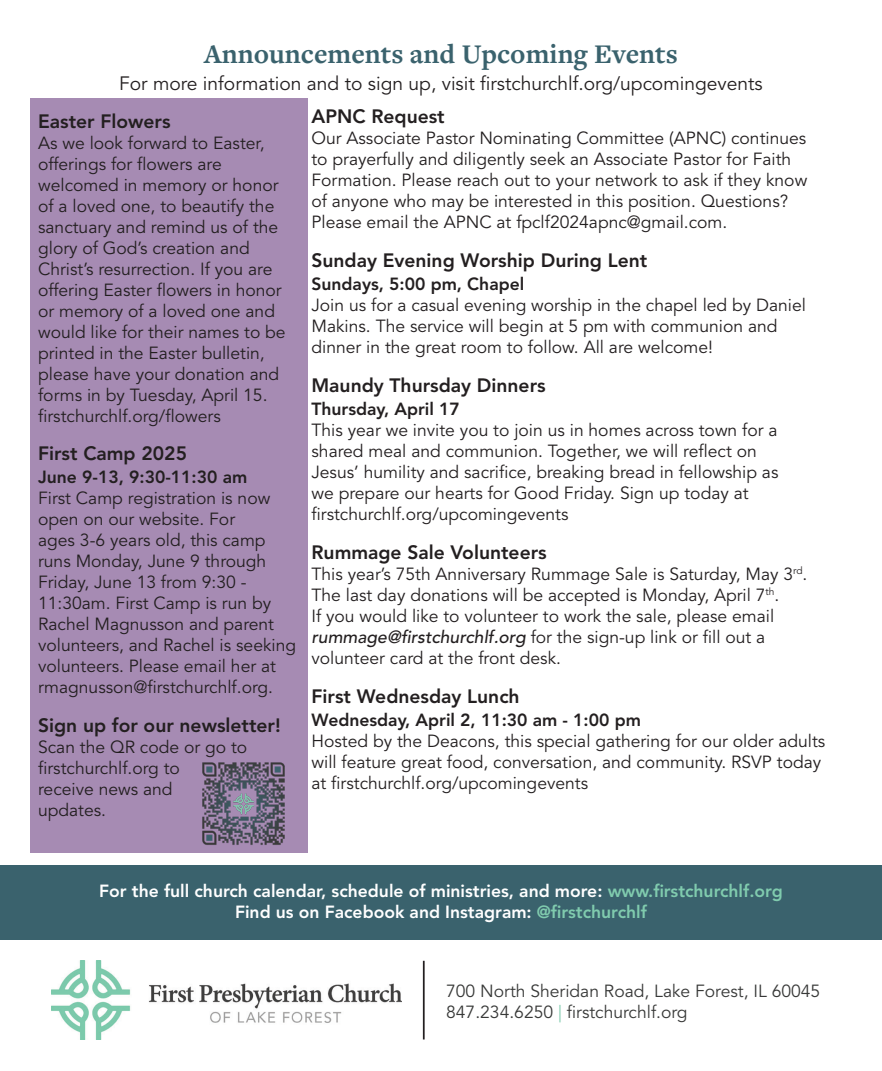
<style>
.page{position:relative;width:882px;height:1071px;background:#fff}
.page>*{position:absolute;margin:0;border:0;box-sizing:border-box;transform-origin:0 0}
.page_heading{font:700 28px "Freight Text Pro";color:#3a626d}
.Announcement_Heading{font:800 19.25px "Avenir LT Std";color:#231f20}
.Announcement_Heading-2{font:19.25px "Avenir LT Std";color:#231f20}
.Highlighted_Announcement_Heading{font:800 19.25px "Avenir LT Std";color:#231f20}
.Announcement_body{font:17.5px/21px "Avenir LT Std";color:#231f20}
.Highlighted_Announcement_body{font:17.5px/21px "Avenir LT Std";color:#231f20}
.t1{font:800 17.5px/21px "Avenir LT Std";color:#fff;text-align:center}
.t2{font:17.5px/21px "Avenir LT Std";color:#383938}
.Announcement_Heading-3{font:800 17.5px "Avenir LT Std";color:#231f20}
.Highlighted_Announcement_Heading-2{font:800 17.5px "Avenir LT Std";color:#231f20}
.s1{font-weight:500;font-style:italic}
.s2{color:#80cbae}
</style>
<div class="page">
<img style="left:51px;top:961px;width:350px;height:78px">
<hr style="left:423px;top:961px;width:2px;height:79px;background:#231f20">
<div style="left:0;top:865px;width:882px;height:75px;background:#3a626d"></div>
<div style="left:30px;top:98px;width:277px;height:755px;background:#a68bb3"></div>
<img style="left:202px;top:762px;width:83px;height:83px">
<p class="page_heading" style="left:204px;top:36px;width:475px">Announcements and Upcoming Events</p>
<p class="Announcement_Heading-2" style="left:119px;top:72px;width:645px">For more information and to sign up, visit firstchurchlf.org/upcomingevents</p>
<p class="Announcement_Heading" style="left:38px;top:109px;width:134px">Easter Flowers</p>
<p class="Announcement_body" style="left:38px;top:132px;width:249px">As we look forward to Easter, offerings for flowers are welcomed in memory or honor of a loved one, to beautify the sanctuary and remind us of the glory of God’s creation and<br>Christ’s resurrection. If you are offering Easter flowers in honor or memory of a loved one and would like for their names to be printed in the Easter bulletin, please have your donation and forms in by Tuesday, April 15. firstchurchlf.org/flowers</p>
<p class="Announcement_Heading" style="left:38px;top:442px;width:150px">First Camp 2025</p>
<p class="Announcement_Heading-3" style="left:38px;top:467px;width:211px">June 9-13, 9:30-11:30 am</p>
<p class="Announcement_body" style="left:38px;top:488px;width:260px">First Camp registration is now open on our website. For<br>ages 3-6 years old, this camp runs Monday, June 9 through<br>Friday, June 13 from 9:30 -<br>11:30am. First Camp is run by<br>Rachel Magnusson and parent volunteers, and Rachel is seeking volunteers. Please email her at rmagnusson@firstchurchlf.org.</p>
<p class="Announcement_Heading" style="left:38px;top:714px;width:244px">Sign up for our newsletter!</p>
<p class="Announcement_body" style="left:38px;top:737px;width:211px">Scan the QR code or go to firstchurchlf.org to<br>receive news and<br>updates.</p>
<p class="Highlighted_Announcement_Heading" style="left:312px;top:105px;width:135px">APNC Request</p>
<p class="Announcement_body" style="left:312px;top:128px;width:497px">Our Associate Pastor Nominating Committee (APNC) continues to prayerfully and diligently seek an Associate Pastor for Faith Formation. Please reach out to your network to ask if they know of anyone who may be interested in this position. Questions?<br>Please email the APNC at fpclf2024apnc@gmail.com.</p>
<p class="Highlighted_Announcement_Heading" style="left:312px;top:249px;width:337px">Sunday Evening Worship During Lent</p>
<p class="Highlighted_Announcement_Heading-2" style="left:312px;top:274px;width:214px">Sundays, 5:00 pm, Chapel</p>
<p class="Highlighted_Announcement_body" style="left:312px;top:295px;width:496px">Join us for a casual evening worship in the chapel led by Daniel<br>Makins. The service will begin at 5 pm with communion and dinner in the great room to follow. All are welcome!</p>
<p class="Highlighted_Announcement_Heading" style="left:312px;top:374px;width:236px">Maundy Thursday Dinners</p>
<p class="Highlighted_Announcement_Heading-2" style="left:312px;top:399px;width:150px">Thursday, April 17</p>
<p class="Highlighted_Announcement_body" style="left:312px;top:420px;width:469px">This year we invite you to join us in homes across town for a shared meal and communion. Together, we will reflect on Jesus’ humility and sacrifice, breaking bread in fellowship as we prepare our hearts for Good Friday. Sign up today at firstchurchlf.org/upcomingevents</p>
<p class="Announcement_Heading" style="left:312px;top:541px;width:237px">Rummage Sale Volunteers</p>
<p class="Announcement_body" style="left:312px;top:564px;width:498px">This year’s 75th Anniversary Rummage Sale is Saturday, May 3<sup>rd</sup>.<br>The last day donations will be accepted is Monday, April 7<sup>th</sup>.<br>If you would like to volunteer to work the sale, please email <span class="s1">rummage@firstchurchlf.org</span> for the sign-up link or fill out a volunteer card at the front desk.</p>
<p class="Announcement_Heading" style="left:312px;top:685px;width:210px">First Wednesday Lunch</p>
<p class="Announcement_Heading-3" style="left:312px;top:710px;width:331px">Wednesday, April 2, 11:30 am - 1:00 pm</p>
<p class="Announcement_body" style="left:312px;top:731px;width:515px">Hosted by the Deacons, this special gathering for our older adults will feature great food, conversation, and community. RSVP today at firstchurchlf.org/upcomingevents</p>
<p class="t1" style="left:99px;top:880px;width:685px">For the full church calendar, schedule of ministries, and more: <span class="s2">www.firstchurchlf.org<br></span>Find us on Facebook and Instagram: <span class="s2">@firstchurchlf</span></p>
<p class="t2" style="left:446px;top:981px;width:376px">700 North Sheridan Road, Lake Forest, IL 60045<br>847.234.6250 <span class="s2">|</span> firstchurchlf.org</p>
</div>
